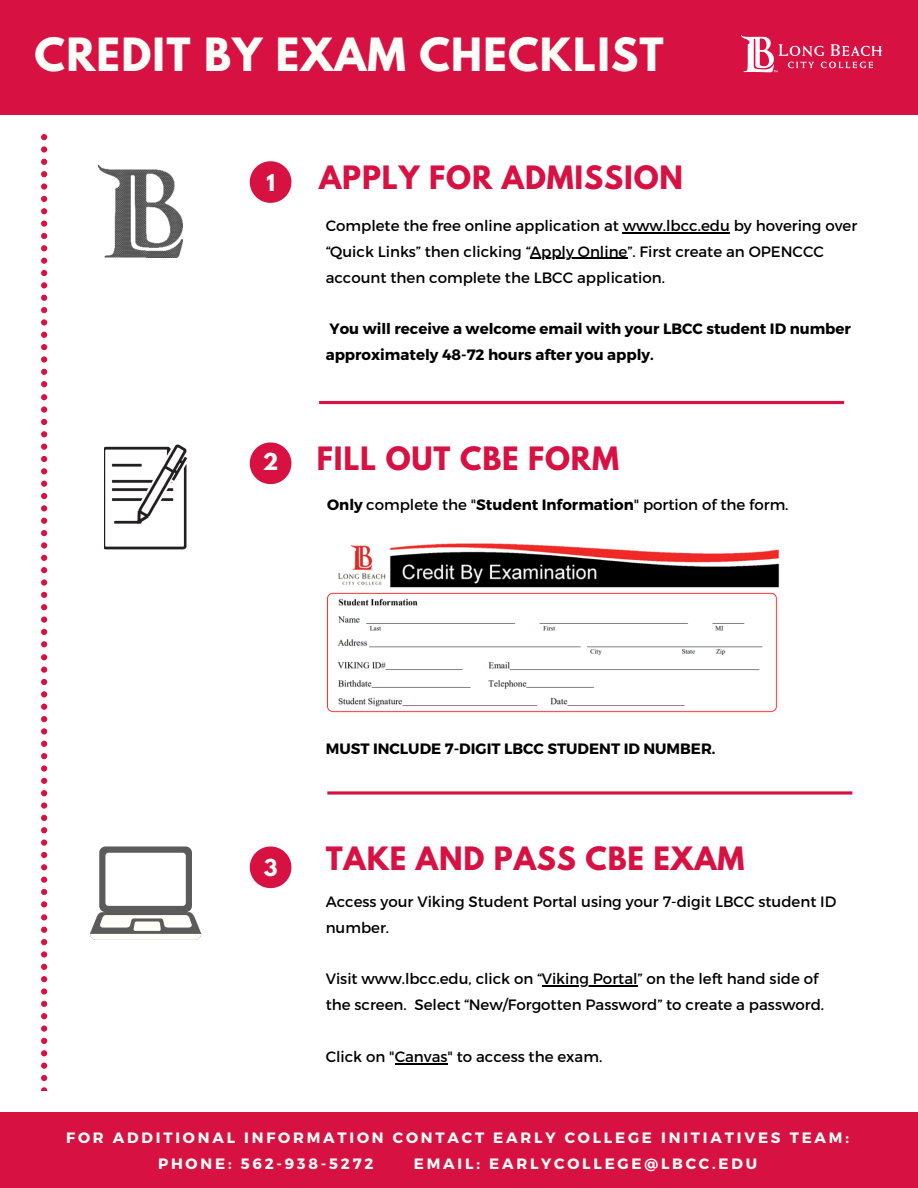
<style>
.page{position:relative;width:918px;height:1188px;background:#fff}
.page>*{position:absolute;margin:0;border:0;box-sizing:border-box;transform-origin:0 0}
.t1{font:700 40.65px "League Spartan";letter-spacing:.03em;color:#fffef9}
.t2{font:700 28.5px "League Spartan";letter-spacing:.03em;color:#d81143}
.t3{font:700 20.7px "League Spartan";color:#fffef9}
.t4{font:15px/25.8px "Montserrat";color:#000}
.t5{font:700 15px/25.8px "Montserrat";color:#000}
.t6{font:700 15px "Montserrat";letter-spacing:.185em;color:#fffef9}
.s1{font-weight:700}
</style>
<div class="page">
<div style="left:0;top:1112px;width:918px;height:76px;background:#d81143"></div>
<div style="left:0;top:0;width:918px;height:115px;background:#d81143"></div>
<img style="left:741px;top:35px;width:142px;height:38px">
<svg style="left:41px;top:134px;width:6px;height:253px"></svg>
<svg style="left:41px;top:394px;width:6px;height:253px"></svg>
<svg style="left:41px;top:654px;width:6px;height:253px"></svg>
<svg style="left:41px;top:914px;width:6px;height:176px"></svg>
<svg style="left:250px;top:161px;width:41px;height:42px"></svg>
<hr style="left:319px;top:401px;width:525px;height:3px;background:#d81143">
<svg style="left:250px;top:442px;width:41px;height:42px"></svg>
<svg style="left:250px;top:847px;width:41px;height:41px"></svg>
<img style="left:99px;top:165px;width:83px;height:92px">
<svg style="left:90px;top:847px;width:111px;height:93px"></svg>
<svg style="left:327px;top:791px;width:525px;height:4px;background:#df4269"></svg>
<img style="left:327px;top:543px;width:453px;height:170px">
<img style="left:104px;top:444px;width:83px;height:105px">
<hr style="left:623px;top:232px;width:107px;height:1px;background:#000">
<hr style="left:530px;top:258px;width:97px;height:1px;background:#000">
<hr style="left:542px;top:986px;width:96px;height:1px;background:#000">
<hr style="left:395px;top:1063px;width:53px;height:1px;background:#000">
<p class="t1" style="left:35px;top:34px;width:631px">CREDIT BY EXAM CHECKLIST</p>
<p class="t3" style="left:266px;top:172px;width:10px">1</p>
<p class="t3" style="left:263px;top:451px;width:17px">2</p>
<p class="t2" style="left:319px;top:163px;width:366px">APPLY FOR ADMISSION</p>
<p class="t4" style="left:326px;top:212px;width:533px">Complete the free online application at www.lbcc.edu by hovering over “Quick Links” then clicking “Apply Online”. First create an OPENCCC account then complete the LBCC application.</p>
<p class="t5" style="left:326px;top:315px;width:527px">You will receive a welcome email with your LBCC student ID number approximately 48-72 hours after you apply.</p>
<p class="t2" style="left:317px;top:445px;width:304px">FILL OUT CBE FORM</p>
<p class="t4" style="left:327px;top:491px;width:463px"><span class="s1">Only</span> complete the "<span class="s1">Student Information</span>" portion of the form.</p>
<p class="t3" style="left:264px;top:857px;width:15px">3</p>
<p class="t5" style="left:326px;top:735px;width:391px">MUST INCLUDE 7-DIGIT LBCC STUDENT ID NUMBER.</p>
<p class="t2" style="left:326px;top:845px;width:420px">TAKE AND PASS CBE EXAM</p>
<p class="t4" style="left:326px;top:888px;width:512px">Access your Viking Student Portal using your 7-digit LBCC student ID number.</p>
<p class="t4" style="left:326px;top:965px;width:500px">Visit www.lbcc.edu, click on “Viking Portal” on the left hand side of the screen. Select “New/Forgotten Password” to create a password.</p>
<p class="t4" style="left:326px;top:1043px;width:278px">Click on "Canvas" to access the exam.</p>
<p class="t6" style="left:66px;top:1128px;width:784px">FOR ADDITIONAL INFORMATION CONTACT EARLY COLLEGE INITIATIVES TEAM:</p>
<p class="t6" style="left:158px;top:1154px;width:217px">PHONE: 562-938-5272</p>
<p class="t6" style="left:414px;top:1154px;width:345px">EMAIL: EARLYCOLLEGE@LBCC.EDU</p>
</div>
